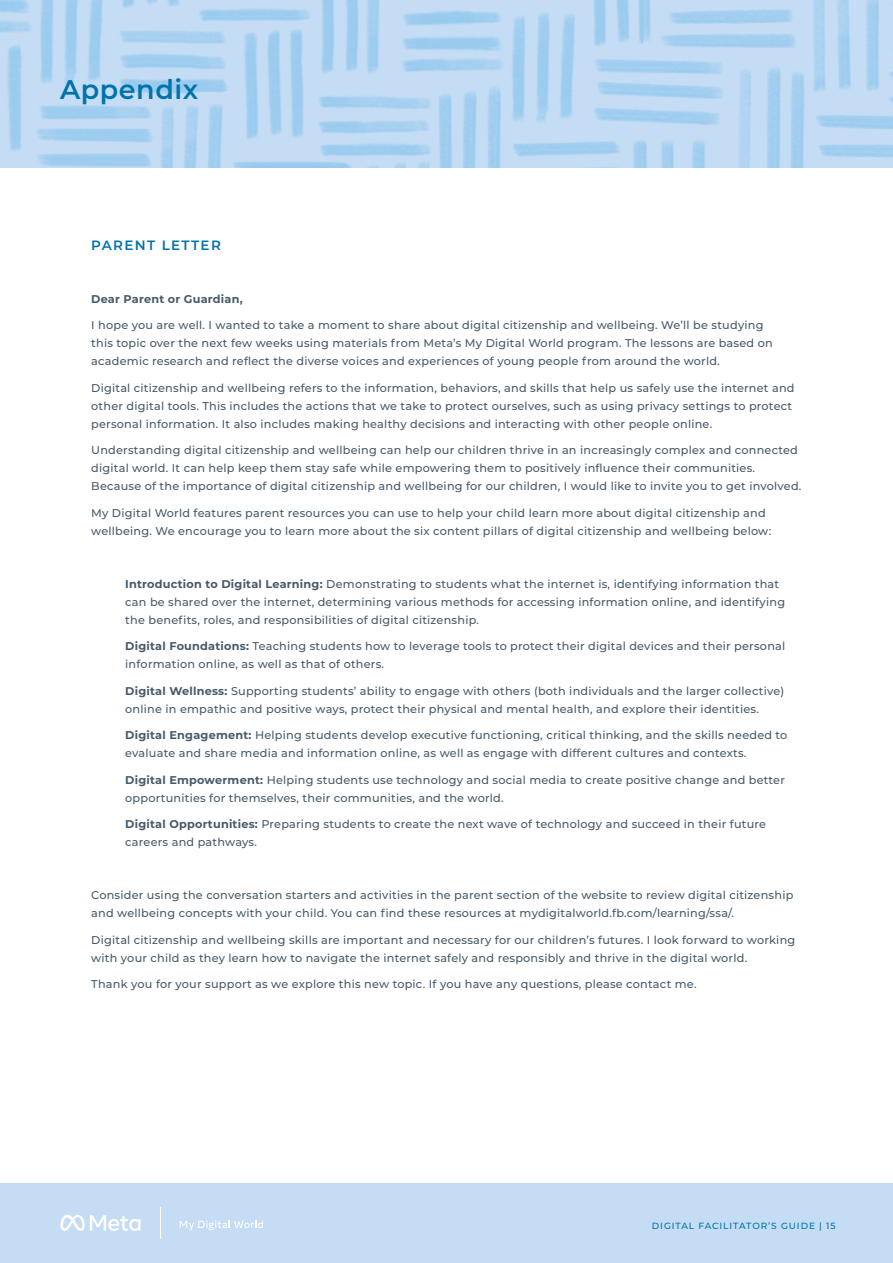
<style>
.page{position:relative;width:893px;height:1263px;background:#fff}
.page>*{position:absolute;margin:0;border:0;box-sizing:border-box;transform-origin:0 0}
.t1{font:600 27px "Montserrat";letter-spacing:.02em;color:#0073aa}
.t2{font:600 13.5px "Montserrat";letter-spacing:.1em;color:#0073aa}
.t3{font:500 11.25px/18px "Montserrat";letter-spacing:.02em;color:#475a69}
.t4{font:700 11.25px "Montserrat";letter-spacing:.02em;color:#475a69}
.t5{font:500 9px "Montserrat";letter-spacing:.1em;color:#0073aa}
.s1{font-weight:700}
</style>
<div class="page">
<div style="left:0;top:1183px;width:893px;height:80px;background:#c4dcf4"></div>
<svg style="left:180px;top:1220px;width:83px;height:10px"></svg>
<hr style="left:160px;top:1207px;width:1px;height:31px;background:#fff">
<svg style="left:60px;top:1215px;width:81px;height:16px"></svg>
<img style="left:0;top:0;width:893px;height:167px">
<h1 class="t1" style="left:60px;top:71px;width:140px">Appendix</h1>
<p class="t2" style="left:91px;top:235px;width:131px">PARENT LETTER</p>
<p class="t4" style="left:91px;top:290px;width:153px">Dear Parent or Guardian,</p>
<p class="t3" style="left:91px;top:316px;width:683px">I hope you are well. I wanted to take a moment to share about digital citizenship and wellbeing. We’ll be studying this topic over the next few weeks using materials from Meta’s My Digital World program. The lessons are based on academic research and reflect the diverse voices and experiences of young people from around the world.</p>
<p class="t3" style="left:91px;top:378px;width:705px">Digital citizenship and wellbeing refers to the information, behaviors, and skills that help us safely use the internet and other digital tools. This includes the actions that we take to protect ourselves, such as using privacy settings to protect personal information. It also includes making healthy decisions and interacting with other people online.</p>
<p class="t3" style="left:91px;top:441px;width:712px">Understanding digital citizenship and wellbeing can help our children thrive in an increasingly complex and connected digital world. It can help keep them stay safe while empowering them to positively influence their communities.<br>Because of the importance of digital citizenship and wellbeing for our children, I would like to invite you to get involved.</p>
<p class="t3" style="left:91px;top:503px;width:681px">My Digital World features parent resources you can use to help your child learn more about digital citizenship and wellbeing. We encourage you to learn more about the six content pillars of digital citizenship and wellbeing below:</p>
<p class="t3" style="left:125px;top:574px;width:661px"><span class="s1">Introduction to Digital Learning:</span> Demonstrating to students what the internet is, identifying information that can be shared over the internet, determining various methods for accessing information online, and identifying the benefits, roles, and responsibilities of digital citizenship.</p>
<p class="t3" style="left:125px;top:637px;width:661px"><span class="s1">Digital Foundations:</span> Teaching students how to leverage tools to protect their digital devices and their personal information online, as well as that of others.</p>
<p class="t3" style="left:125px;top:681px;width:660px"><span class="s1">Digital Wellness:</span> Supporting students’ ability to engage with others (both individuals and the larger collective) online in empathic and positive ways, protect their physical and mental health, and explore their identities.</p>
<p class="t3" style="left:125px;top:726px;width:664px"><span class="s1">Digital Engagement:</span> Helping students develop executive functioning, critical thinking, and the skills needed to evaluate and share media and information online, as well as engage with different cultures and contexts.</p>
<p class="t3" style="left:125px;top:770px;width:661px"><span class="s1">Digital Empowerment:</span> Helping students use technology and social media to create positive change and better opportunities for themselves, their communities, and the world.</p>
<p class="t3" style="left:125px;top:815px;width:642px"><span class="s1">Digital Opportunities:</span> Preparing students to create the next wave of technology and succeed in their future careers and pathways.</p>
<p class="t3" style="left:91px;top:886px;width:704px">Consider using the conversation starters and activities in the parent section of the website to review digital citizenship and wellbeing concepts with your child. You can find these resources at mydigitalworld.fb.com/learning/ssa/.</p>
<p class="t3" style="left:91px;top:930px;width:706px">Digital citizenship and wellbeing skills are important and necessary for our children’s futures. I look forward to working with your child as they learn how to navigate the internet safely and responsibly and thrive in the digital world.</p>
<p class="t3" style="left:91px;top:975px;width:607px">Thank you for your support as we explore this new topic. If you have any questions, please contact me.</p>
<p class="t5" style="left:652px;top:1220px;width:185px">DIGITAL FACILITATOR’S GUIDE | 15</p>
</div>
